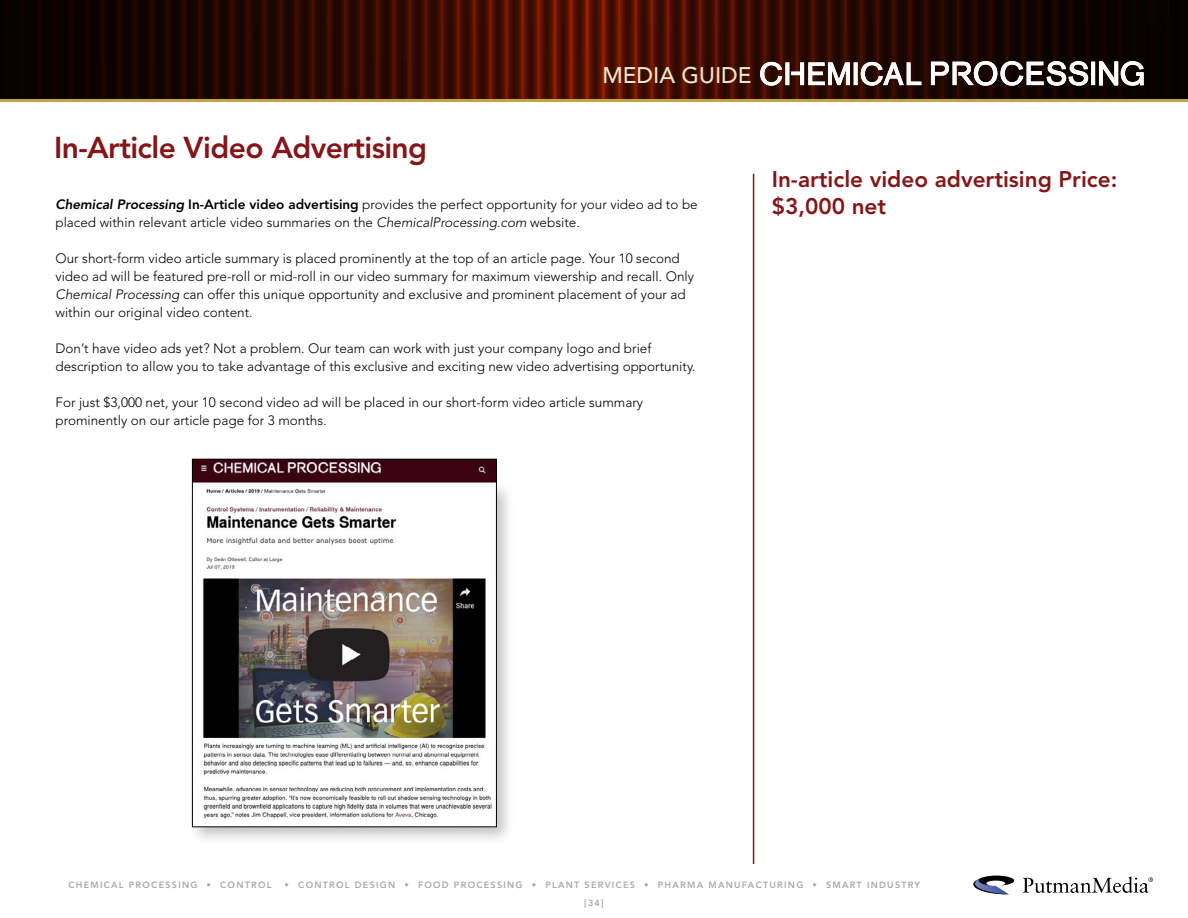
<style>
.page{position:relative;width:1188px;height:918px;background:#fff}
.page>*{position:absolute;margin:0;border:0;box-sizing:border-box;transform-origin:0 0}
.t1{font:800 30px "Avenir LT Std";letter-spacing:-.02em;color:#851618}
.t2{font:800 22.5px/27px "Avenir LT Std";color:#851618}
.t3{font:500 22.5px "Avenir LT Std";color:#efe4cc}
.t4{font:300 13.5px/18px "Avenir LT Std";color:#000}
.t5{font:800 9px "Avenir LT Std";letter-spacing:.14em;color:#a7a9ac}
.s1{font-weight:800;font-style:italic}
.s2{font-weight:800}
.s3{font-style:italic}
</style>
<div class="page">
<svg style="left:973px;top:876px;width:41px;height:18px"></svg>
<svg style="left:1023px;top:876px;width:130px;height:17px"></svg>
<svg style="left:0;top:0;width:1188px;height:102px"></svg>
<hr style="left:854px;top:63px;width:3px;height:22px;background:#fff">
<svg style="left:861px;top:62px;width:61px;height:24px"></svg>
<svg style="left:760px;top:62px;width:90px;height:24px"></svg>
<hr style="left:1091px;top:62px;width:4px;height:23px;background:#fff">
<svg style="left:931px;top:61px;width:157px;height:25px"></svg>
<svg style="left:1099px;top:61px;width:45px;height:25px"></svg>
<hr style="left:753px;top:174px;width:1px;height:690px;background:#851618">
<img style="left:194px;top:461px;width:301px;height:20px">
<div style="left:187px;top:481px;width:328px;height:365px;background:#000;opacity:.25"></div>
<img style="left:194px;top:486px;width:301px;height:339px">
<div style="left:192px;top:459px;width:305px;height:368px;border:1px solid #000"></div>
<h1 class="t1" style="left:54px;top:130px;width:375px">In-Article Video Advertising</h1>
<h2 class="t3" style="left:603px;top:62px;width:151px">MEDIA GUIDE</h2>
<p class="t4" style="left:56px;top:195px;width:644px"><span class="s1">Chemical Processing</span> <span class="s2">In-Article video advertising</span> provides the perfect opportunity for your video ad to be placed within relevant article video summaries on the <span class="s3">ChemicalProcessing.com</span> website.</p>
<p class="t4" style="left:56px;top:249px;width:640px">Our short-form video article summary is placed prominently at the top of an article page. Your 10 second video ad will be featured pre-roll or mid-roll in our video summary for maximum viewership and recall. Only <span class="s3">Chemical Processing</span> can offer this unique opportunity and exclusive and prominent placement of your ad within our original video content.</p>
<p class="t4" style="left:56px;top:339px;width:642px">Don’t have video ads yet? Not a problem. Our team can work with just your company logo and brief description to allow you to take advantage of this exclusive and exciting new video advertising opportunity.</p>
<p class="t4" style="left:56px;top:393px;width:589px">For just $3,000 net, your 10 second video ad will be placed in our short-form video article summary prominently on our article page for 3 months.</p>
<h2 class="t2" style="left:772px;top:166px;width:347px">In-article video advertising Price: $3,000 net</h2>
<p class="t5" style="left:68px;top:880px;width:205px">CHEMICAL PROCESSING • CONTROL</p>
<p class="t5" style="left:285px;top:880px;width:637px">• CONTROL DESIGN • FOOD PROCESSING • PLANT SERVICES • PHARMA MANUFACTURING • SMART INDUSTRY</p>
<p class="t5" style="left:584px;top:897px;width:21px">[34]</p>
</div>
